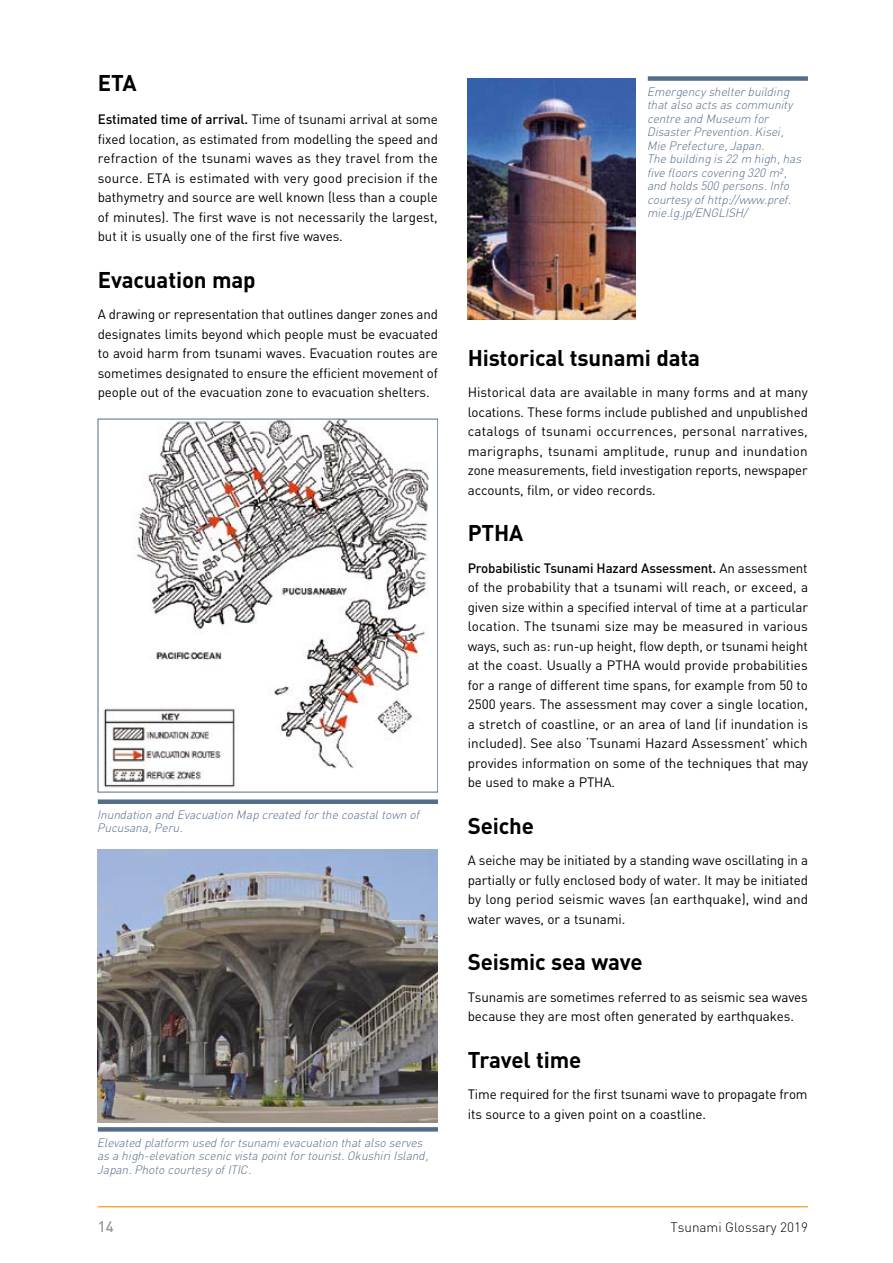
<style>
.page{position:relative;width:893px;height:1263px;background:#fff}
.page>*{position:absolute;margin:0;border:0;box-sizing:border-box;transform-origin:0 0}
.t1{font:700 22.5px "DIN";letter-spacing:-.005em;color:#000}
.t2{font:500 15px "DIN";color:#999898}
.t3{font:13.5px/19.5px "DIN";letter-spacing:-.01em;color:#000;text-align:justify}
.t4{font:300 13.5px "DIN";color:#000}
.t5{font:italic 300 12px/13.5px "DIN";letter-spacing:-.01em;color:#536d8a}
.s1{font-weight:500}
</style>
<div class="page">
<hr style="left:98px;top:1206px;width:710px;height:1px;background:#f39200">
<img style="left:98px;top:850px;width:340px;height:272px">
<svg style="left:98px;top:1127px;width:340px;height:4px"></svg>
<img style="left:468px;top:79px;width:168px;height:240px">
<div style="left:648px;top:76px;width:160px;height:5px;background:#536d8a"></div>
<img style="left:103px;top:421px;width:326px;height:367px">
<div style="left:98px;top:799px;width:340px;height:5px;background:#536d8a"></div>
<h1 class="t1" style="left:98px;top:68px;width:40px">ETA</h1>
<p class="t3" style="left:98px;top:109px;width:342px"><span class="s1">Estimated time of arrival.</span> Time of tsunami arrival at some fixed location, as estimated from modelling the speed and refraction of the tsunami waves as they travel from the source. ETA is estimated with very good precision if the bathymetry and source are well known (less than a couple of minutes). The first wave is not necessarily the largest, but it is usually one of the first five waves.</p>
<h1 class="t1" style="left:98px;top:265px;width:159px">Evacuation map</h1>
<p class="t3" style="left:98px;top:304px;width:342px">A drawing or representation that outlines danger zones and designates limits beyond which people must be evacuated to avoid harm from tsunami waves. Evacuation routes are sometimes designated to ensure the efficient movement of people out of the evacuation zone to evacuation shelters.</p>
<p class="t5" style="left:98px;top:808px;width:324px">Inundation and Evacuation Map created for the coastal town of<br>Pucusana, Peru.</p>
<p class="t5" style="left:98px;top:1135px;width:332px">Elevated platform used for tsunami evacuation that also serves as a high-elevation scenic vista point for tourist. Okushiri Island,<br>Japan. Photo courtesy of ITIC.</p>
<p class="t5" style="left:648px;top:84px;width:156px">Emergency shelter building that also acts as community centre and Museum for<br>Disaster Prevention. Kisei,<br>Mie Prefecture, Japan.<br>The building is 22 m high, has five floors covering 320 m², and holds 500 persons. Info courtesy of http://www.pref. mie.lg.jp/ENGLISH/</p>
<h1 class="t1" style="left:468px;top:343px;width:234px">Historical tsunami data</h1>
<p class="t3" style="left:468px;top:382px;width:342px">Historical data are available in many forms and at many locations. These forms include published and unpublished catalogs of tsunami occurrences, personal narratives, marigraphs, tsunami amplitude, runup and inundation zone measurements, field investigation reports, newspaper accounts, film, or video records.</p>
<h1 class="t1" style="left:468px;top:518px;width:57px">PTHA</h1>
<p class="t3" style="left:468px;top:558px;width:342px"><span class="s1">Probabilistic Tsunami Hazard Assessment.</span> An assessment of the probability that a tsunami will reach, or exceed, a given size within a specified interval of time at a particular location. The tsunami size may be measured in various ways, such as: run-up height, flow depth, or tsunami height at the coast. Usually a PTHA would provide probabilities for a range of different time spans, for example from 50 to 2500 years. The assessment may cover a single location, a stretch of coastline, or an area of land (if inundation is included). See also ‘Tsunami Hazard Assessment’ which provides information on some of the techniques that may be used to make a PTHA.</p>
<h1 class="t1" style="left:468px;top:811px;width:68px">Seiche</h1>
<p class="t3" style="left:468px;top:850px;width:342px">A seiche may be initiated by a standing wave oscillating in a partially or fully enclosed body of water. It may be initiated by long period seismic waves (an earthquake), wind and water waves, or a tsunami.</p>
<h1 class="t1" style="left:468px;top:947px;width:177px">Seismic sea wave</h1>
<p class="t3" style="left:468px;top:987px;width:341px">Tsunamis are sometimes referred to as seismic sea waves because they are most often generated by earthquakes.</p>
<h1 class="t1" style="left:468px;top:1045px;width:115px">Travel time</h1>
<p class="t3" style="left:468px;top:1084px;width:341px">Time required for the first tsunami wave to propagate from its source to a given point on a coastline.</p>
<p class="t2" style="left:98px;top:1217px;width:17px">14</p>
<p class="t4" style="left:670px;top:1218px;width:139px">Tsunami Glossary 2019</p>
</div>
